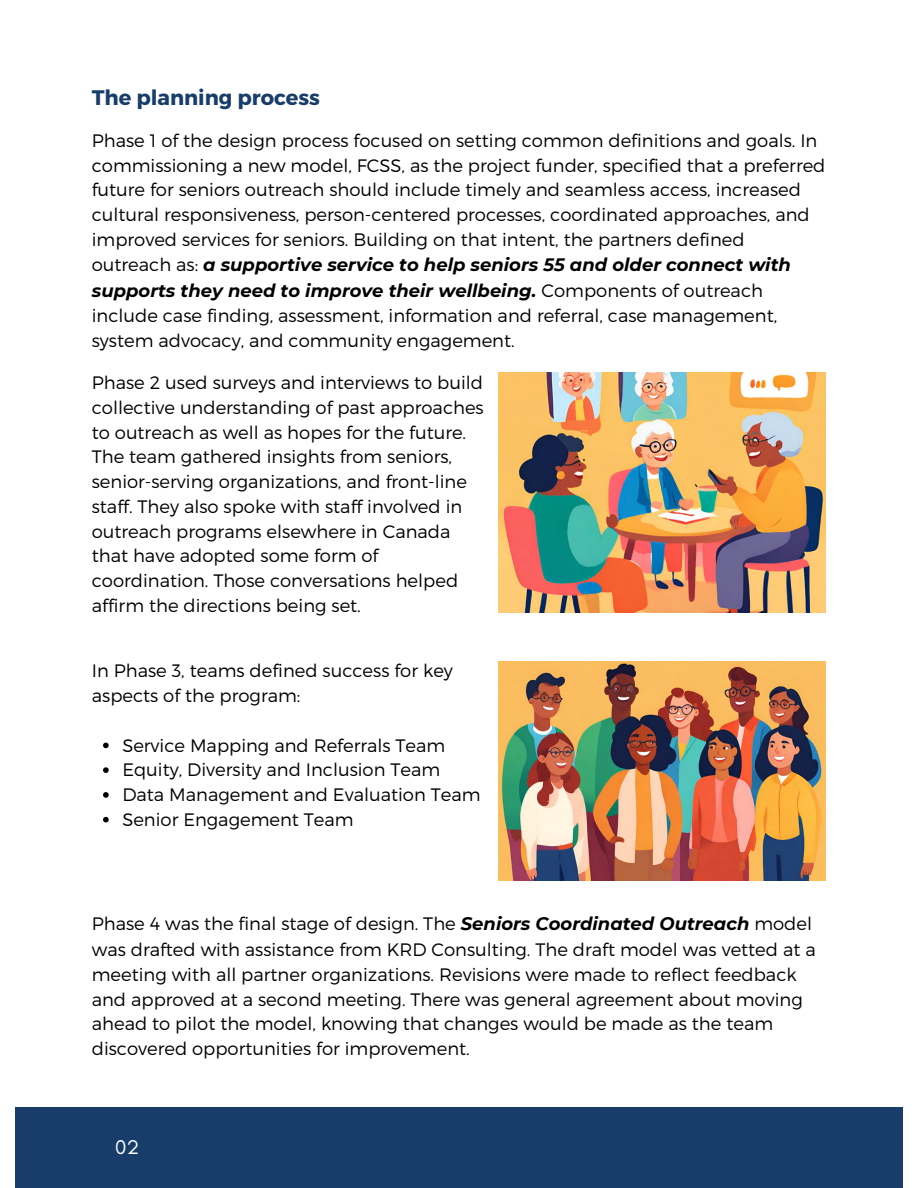
<style>
.page{position:relative;width:918px;height:1188px;background:#fff}
.page>*{position:absolute;margin:0;border:0;box-sizing:border-box;transform-origin:0 0}
.t1{font:700 21px "Montserrat";color:#183d6b}
.t2{font:20.25px "Glacial Indifference";color:#fff}
.t3{font:300 18px/24.8px "Montserrat";color:#000}
.s1{font-weight:700;font-style:italic}
</style>
<div class="page">
<img style="left:498px;top:373px;width:328px;height:240px">
<div style="left:15px;top:1107px;width:888px;height:81px;background:#183d6b"></div>
<img style="left:498px;top:661px;width:328px;height:220px">
<svg style="left:103px;top:743px;width:6px;height:5px"></svg>
<svg style="left:103px;top:767px;width:6px;height:6px"></svg>
<svg style="left:103px;top:792px;width:6px;height:6px"></svg>
<svg style="left:103px;top:817px;width:6px;height:5px"></svg>
<p class="t1" style="left:92px;top:84px;width:230px">The planning process</p>
<p class="t3" style="left:92px;top:127px;width:735px">Phase 1 of the design process focused on setting common definitions and goals. In commissioning a new model, FCSS, as the project funder, specified that a preferred future for seniors outreach should include timely and seamless access, increased cultural responsiveness, person-centered processes, coordinated approaches, and improved services for seniors. Building on that intent, the partners defined outreach as: <span class="s1">a supportive service to help seniors 55 and older connect with supports they need to improve their wellbeing.</span> Components of outreach include case finding, assessment, information and referral, case management, system advocacy, and community engagement.</p>
<p class="t3" style="left:92px;top:369px;width:393px">Phase 2 used surveys and interviews to build collective understanding of past approaches to outreach as well as hopes for the future.<br>The team gathered insights from seniors, senior-serving organizations, and front-line staff. They also spoke with staff involved in outreach programs elsewhere in Canada that have adopted some form of coordination. Those conversations helped affirm the directions being set.</p>
<p class="t3" style="left:92px;top:658px;width:363px">In Phase 3, teams defined success for key aspects of the program:</p>
<p class="t3" style="left:122px;top:732px;width:324px">Service Mapping and Referrals Team</p>
<p class="t3" style="left:122px;top:757px;width:319px">Equity, Diversity and Inclusion Team</p>
<p class="t3" style="left:122px;top:781px;width:360px">Data Management and Evaluation Team</p>
<p class="t3" style="left:122px;top:806px;width:233px">Senior Engagement Team</p>
<p class="t3" style="left:92px;top:910px;width:725px">Phase 4 was the final stage of design. The <span class="s1">Seniors Coordinated Outreach</span> model was drafted with assistance from KRD Consulting. The draft model was vetted at a meeting with all partner organizations. Revisions were made to reflect feedback and approved at a second meeting. There was general agreement about moving ahead to pilot the model, knowing that changes would be made as the team discovered opportunities for improvement.</p>
<p class="t2" style="left:115px;top:1134px;width:25px">02</p>
</div>
